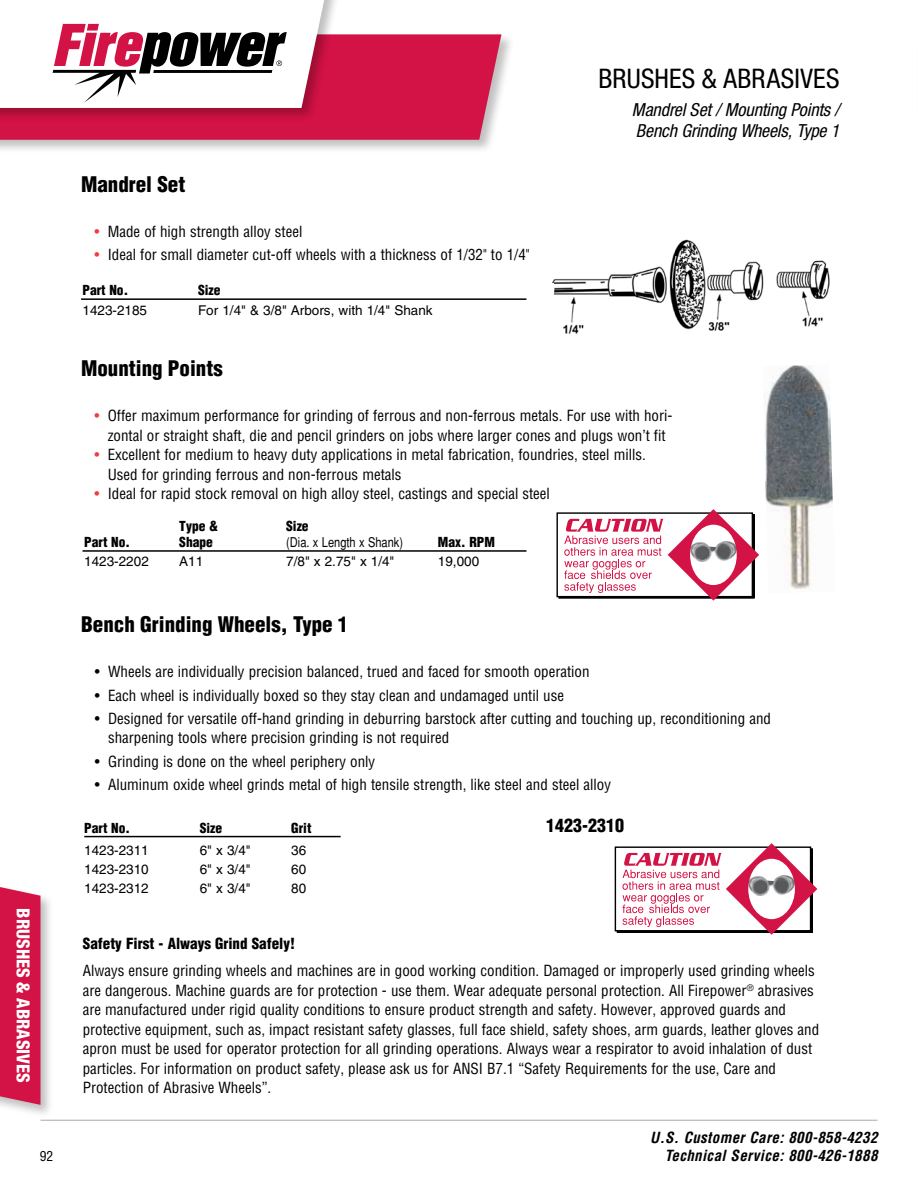
<style>
.page{position:relative;width:918px;height:1188px;background:#fff}
.page>*{position:absolute;margin:0;border:0;box-sizing:border-box;transform-origin:0 0}
.t1{font:condensed 27px "Helvetica Neue";letter-spacing:.01em;color:#000}
.t2{font:900 condensed 21px "Helvetica";color:#000}
.t3{font:italic condensed 18px/21.6px "Helvetica Neue";letter-spacing:-.005em;color:#000}
.t4{font:800 condensed 18px "Helvetica Neue";color:#fff}
.t5{font:900 condensed 18px "Helvetica";color:#000}
.t6{font:condensed 15px/19.5px "Helvetica";color:#000}
.t7{font:italic 700 condensed 15px/18px "Helvetica";letter-spacing:.025em;color:#000;text-align:right}
.t8{font:900 condensed 15px "Helvetica";color:#000}
.t9{font:13.5px "Helvetica";color:#000}
.t10{font:900 condensed 13.5px/16.5px "Helvetica";color:#000}
.t11{font:condensed 13.5px "Helvetica";color:#000}
.t12{font:condensed 13.5px "Helvetica";color:#000}
.s1{color:#ef3e42}
</style>
<div class="page">
<div style="left:0;top:32px;width:515px;height:122px;background:#000;opacity:.25"></div>
<svg style="left:0;top:34px;width:501px;height:106px;background:#d31b4c"></svg>
<hr style="left:40px;top:1120px;width:838px;height:1px;background:#a7a9ac">
<div style="left:0;top:0;width:346px;height:122px;background:#000;opacity:.25"></div>
<svg style="left:0;top:0;width:324px;height:108px"></svg>
<div style="left:0;top:882px;width:55px;height:236px;background:#000;opacity:.25"></div>
<div style="left:0;top:887px;width:40px;height:218px;background:#d31245"></div>
<img style="left:552px;top:239px;width:278px;height:95px">
<div style="left:197px;top:283px;width:357px;height:53px;background:#fff"></div>
<hr style="left:81px;top:298px;width:446px;height:2px;background:#000">
<img style="left:764px;top:365px;width:69px;height:224px">
<hr style="left:82px;top:550px;width:444px;height:2px;background:#000">
<svg style="left:564px;top:509px;width:195px;height:92px"></svg>
<hr style="left:84px;top:836px;width:257px;height:1px;background:#000">
<svg style="left:623px;top:843px;width:194px;height:92px"></svg>
<p class="t4" style="left:34px;top:908px;width:176px;rotate:90deg">BRUSHES &amp; ABRASIVES</p>
<p class="t12" style="left:40px;top:1147px;width:15px">92</p>
<h2 class="t2" style="left:81px;top:171px;width:106px">Mandrel Set</h2>
<p class="t6" style="left:94px;top:221px;width:209px"><span class="s1">•</span> Made of high strength alloy steel</p>
<p class="t6" style="left:94px;top:244px;width:437px"><span class="s1">•</span> Ideal for small diameter cut-off wheels with a thickness of 1/32" to 1/4"</p>
<p class="t10" style="left:82px;top:282px;width:47px">Part No.</p>
<p class="t9" style="left:82px;top:302px;width:66px">1423-2185</p>
<p class="t10" style="left:198px;top:282px;width:24px">Size</p>
<p class="t9" style="left:198px;top:302px;width:236px">For 1/4" &amp; 3/8" Arbors, with 1/4" Shank</p>
<h1 class="t1" style="left:599px;top:63px;width:242px">BRUSHES &amp; ABRASIVES</h1>
<p class="t3" style="left:632px;top:99px;width:209px">Mandrel Set / Mounting Points /<br>Bench Grinding Wheels, Type 1</p>
<h2 class="t2" style="left:81px;top:356px;width:143px">Mounting Points</h2>
<p class="t6" style="left:94px;top:406px;width:579px;text-align:center"><span class="s1">•</span> Offer maximum performance for grinding of ferrous and non-ferrous metals. For use with hori&shy;zontal or straight shaft, die and pencil grinders on jobs where larger cones and plugs won’t fit</p>
<p class="t6" style="left:108px;top:445px;width:540px;text-indent:-13px"><span class="s1">•</span> Excellent for medium to heavy duty applications in metal fabrication, foundries, steel mills.<br>Used for grinding ferrous and non-ferrous metals</p>
<p class="t6" style="left:94px;top:484px;width:457px"><span class="s1">•</span> Ideal for rapid stock removal on high alloy steel, castings and special steel</p>
<p class="t10" style="left:84px;top:534px;width:47px">Part No.</p>
<p class="t9" style="left:84px;top:554px;width:66px">1423-2202</p>
<p class="t10" style="left:179px;top:517px;width:40px">Type &amp;<br>Shape</p>
<p class="t9" style="left:179px;top:554px;width:26px">A11</p>
<p class="t10" style="left:286px;top:517px;width:24px">Size</p>
<p class="t11" style="left:286px;top:534px;width:118px">(Dia. x Length x Shank)</p>
<p class="t9" style="left:286px;top:554px;width:110px">7/8" x 2.75" x 1/4"</p>
<p class="t10" style="left:438px;top:534px;width:58px">Max. RPM</p>
<p class="t9" style="left:438px;top:554px;width:43px">19,000</p>
<h2 class="t2" style="left:81px;top:611px;width:269px">Bench Grinding Wheels, Type 1</h2>
<p class="t6" style="left:95px;top:662px;width:496px">• Wheels are individually precision balanced, trued and faced for smooth operation</p>
<p class="t6" style="left:95px;top:685px;width:471px">• Each wheel is individually boxed so they stay clean and undamaged until use</p>
<p class="t6" style="left:108px;top:708px;width:664px;text-indent:-13px">• Designed for versatile off-hand grinding in deburring barstock after cutting and touching up, reconditioning and sharpening tools where precision grinding is not required</p>
<p class="t6" style="left:95px;top:751px;width:282px">• Grinding is done on the wheel periphery only</p>
<p class="t6" style="left:95px;top:774px;width:518px">• Aluminum oxide wheel grinds metal of high tensile strength, like steel and steel alloy</p>
<p class="t10" style="left:84px;top:819px;width:47px">Part No.</p>
<p class="t10" style="left:200px;top:819px;width:24px">Size</p>
<p class="t10" style="left:291px;top:819px;width:22px">Grit</p>
<p class="t9" style="left:84px;top:842px;width:66px">1423-2311</p>
<p class="t9" style="left:200px;top:842px;width:52px">6" x 3/4"</p>
<p class="t9" style="left:291px;top:842px;width:17px">36</p>
<p class="t9" style="left:84px;top:862px;width:66px">1423-2310</p>
<p class="t9" style="left:200px;top:862px;width:52px">6" x 3/4"</p>
<p class="t9" style="left:291px;top:862px;width:17px">60</p>
<p class="t9" style="left:84px;top:881px;width:66px">1423-2312</p>
<p class="t9" style="left:200px;top:881px;width:52px">6" x 3/4"</p>
<p class="t9" style="left:291px;top:881px;width:17px">80</p>
<p class="t5" style="left:546px;top:814px;width:79px">1423-2310</p>
<p class="t8" style="left:83px;top:934px;width:214px">Safety First - Always Grind Safely!</p>
<p class="t6" style="left:83px;top:961px;width:738px">Always ensure grinding wheels and machines are in good working condition. Damaged or improperly used grinding wheels are dangerous. Machine guards are for protection - use them. Wear adequate personal protection. All Firepower<sup>®</sup> abrasives are manufactured under rigid quality conditions to ensure product strength and safety. However, approved guards and protective equipment, such as, impact resistant safety glasses, full face shield, safety shoes, arm guards, leather gloves and apron must be used for operator protection for all grinding operations. Always wear a respirator to avoid inhalation of dust particles. For information on product safety, please ask us for ANSI B7.1 “Safety Requirements for the use, Care and Protection of Abrasive Wheels”.</p>
<p class="t7" style="left:650px;top:1128px;width:229px">U.S. Customer Care: 800-858-4232<br>Technical Service: 800-426-1888</p>
</div>
